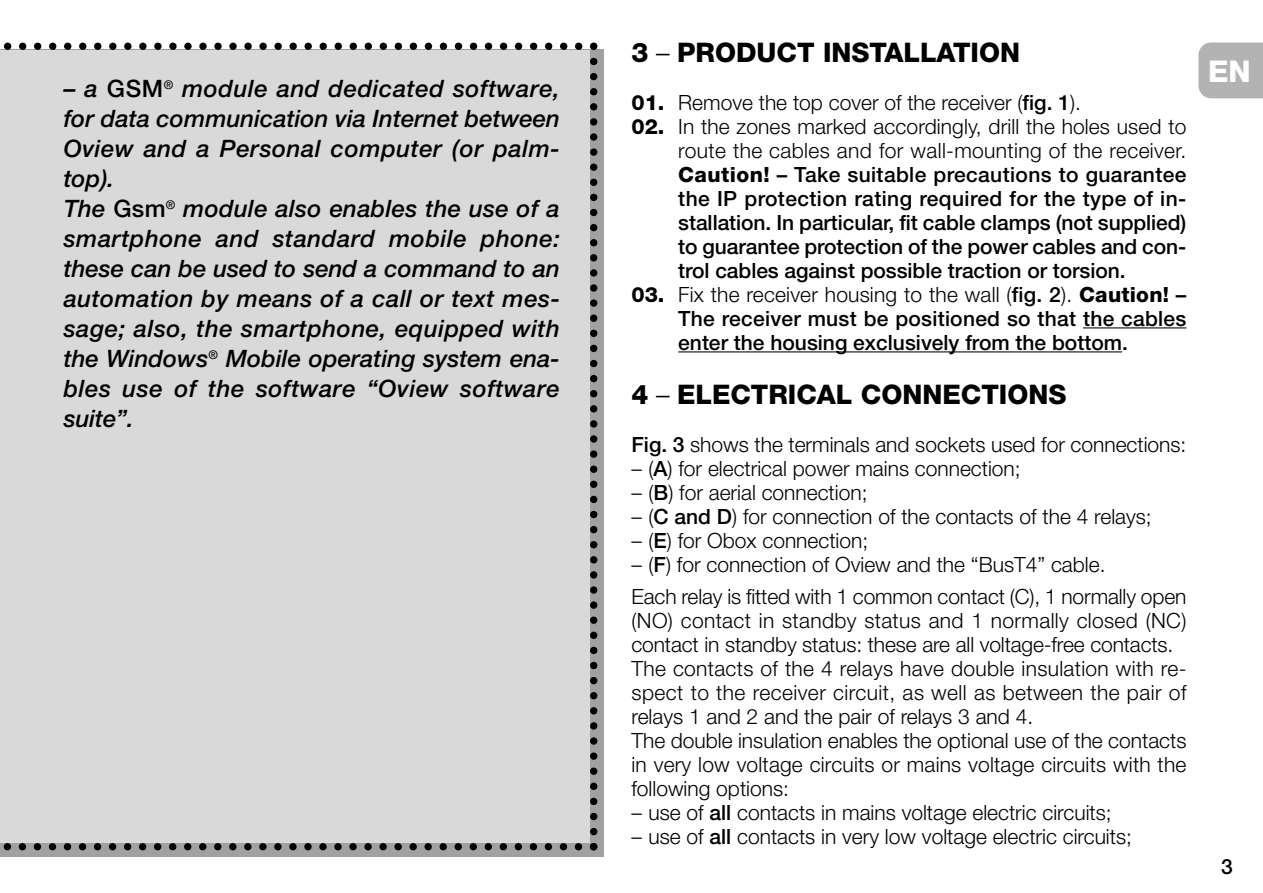
<style>
.page{position:relative;width:1263px;height:893px;background:#fff}
.page>*{position:absolute;margin:0;border:0;box-sizing:border-box;transform-origin:0 0}
.t1{font:800 30px "Helvetica Neue";color:#fff}
.t2{font:800 27px "Helvetica Neue";color:#000}
.t3{font:italic 500 24px/30px "Helvetica Neue";letter-spacing:.02em;color:#000}
.t4{font:300 21px/24px "Helvetica Neue";color:#000}
.t5{font:500 21px/24px "Helvetica Neue";letter-spacing:-.005em;color:#000;text-align:justify}
.s1{font-style:normal}
.s2{font-weight:300}
.s3{font-weight:800}
.s4{font-weight:500}
</style>
<div class="page">
<div style="left:1198px;top:43px;width:65px;height:55px;background:#b3b3b3"></div>
<div style="left:0;top:43px;width:597px;height:807px;background:#d9d9d9"></div>
<hr style="left:1083px;top:327px;width:103px;height:1px;background:#000">
<hr style="left:678px;top:351px;width:444px;height:1px;background:#000">
<p class="t3" style="left:64px;top:76px;width:498px">– a <span class="s1">GSM</span><sup>®</sup> module and dedicated software, for da ta communication via Internet between Oview and a Personal computer (or palm&shy;top).<br>The <span class="s1">Gsm</span><sup>®</sup> module also enables the use of a sma r tphone and standard mobile phone: the se can be used to send a command to an automation by means of a call or text mes&shy;sage; also, the smartphone, equipped with the Windows<sup>®</sup> Mo bile operating system ena - bles use of the software “Oview software suite”.</p>
<p class="t2" style="left:631px;top:43px;width:390px">3 <span class="s2">–</span> PRODUCT INSTALLATION</p>
<p class="t4" style="left:631px;top:92px;width:451px"><span class="s3">01.</span> Remove the top cover of the receiver (<span class="s4">fig. 1</span>).</p>
<p class="t5" style="left:678px;top:116px;width:510px;text-indent:-47px"><span class="s3">02.</span> <span class="s2">In the zones marked accordingly, drill the holes used to route the cables and for wall-mounting of the receiver.<br></span><span class="s3">Caution!</span> – Take suitable precautions to guarantee the IP protection rating required for the type of in - stallation. In particular, fit cable clamps (not supplied) to guarantee protection of the power cables and con&shy;trol cables against possible traction or torsion.</p>
<p class="t5" style="left:678px;top:284px;width:510px;text-indent:-47px"><span class="s3">03.</span> <span class="s2">Fix the receiver housing to the wall (</span>fig. 2<span class="s2">).</span> <span class="s3">Caution!</span> – The receiver must be positioned so that the cables enter the housing exclusively from the bottom.</p>
<p class="t2" style="left:631px;top:385px;width:436px">4 <span class="s2">–</span> ELECTRICAL CONNECTIONS</p>
<p class="t4" style="left:631px;top:434px;width:556px"><span class="s4">Fig. 3</span> shows the terminals and sockets used for connections:</p>
<p class="t4" style="left:631px;top:458px;width:391px">– (<span class="s4">A</span>) for electrical power mains connection;</p>
<p class="t4" style="left:631px;top:482px;width:238px">– (<span class="s4">B</span>) for aerial connection;</p>
<p class="t4" style="left:631px;top:506px;width:522px">– (<span class="s4">C and D</span>) for connection of the contacts of the 4 relays;</p>
<p class="t4" style="left:631px;top:530px;width:238px">– (<span class="s4">E</span>) for Obox connection;</p>
<p class="t4" style="left:631px;top:550px;width:556px;line-height:32.4px">– (<span class="s4">F</span>) for connection of Oview and the “BusT4” cable.<br>Each relay is fitted with 1 common contact (C), 1 normally open</p>
<p class="t4" style="left:631px;top:611px;width:556px">(NO) contact in standby status and 1 normally closed (NC) contact in standby status: these are all voltage-free contacts.<br>The contacts of the 4 relays have double insulation with re - spect to the receiver circuit, as well as between the pair of relays 1 and 2 and the pair of relays 3 and 4.<br>The double insulation enables the optional use of the contacts in very low voltage circuits or mains voltage circuits with the following options:</p>
<p class="t4" style="left:631px;top:803px;width:482px">– use of <span class="s4">all</span> contacts in mains voltage electric circuits;</p>
<p class="t4" style="left:631px;top:827px;width:502px">– use of <span class="s4">all</span> contacts in very low voltage electric circuits;</p>
<h1 class="t1" style="left:1208px;top:60px;width:44px">EN</h1>
<p class="t5" style="left:1221px;top:857px;width:13px">3</p>
</div>
